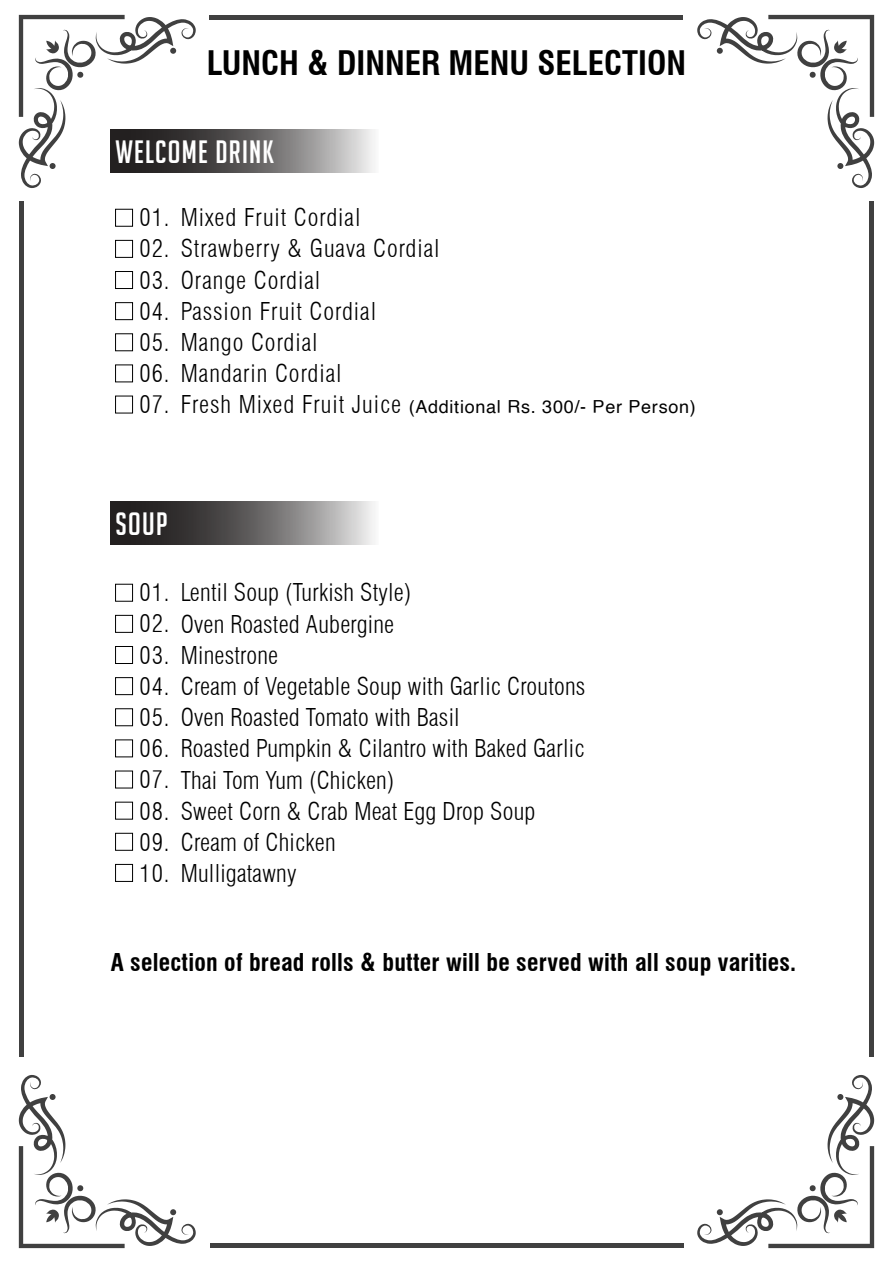
<style>
.page{position:relative;width:893px;height:1263px;background:#fff}
.page>*{position:absolute;margin:0;border:0;box-sizing:border-box;transform-origin:0 0}
.t1{font:700 condensed 33px "Swiss 721 BT";color:#000}
.t2{font:31.5px "Big Noodle Titling";letter-spacing:.04em;color:#fff}
.t3{font:300 condensed 24px/31.2px "Swiss 721 BT";letter-spacing:.01em;color:#000;text-align:justify}
.t4{font:300 condensed 24px/31.2px "Swiss 721 BT";letter-spacing:.04em;color:#000}
.t5{font:700 condensed 24px "Swiss 721 BT";letter-spacing:.01em;color:#000}
.t6{font:18px "Helvetica";letter-spacing:.04em;color:#000}
.s1{font-family:"Swiss 721 BT";font-weight:300;font-stretch:condensed;font-size:24px}
</style>
<div class="page">
<svg style="left:196px;top:130px;width:179px;height:42px;background:#888686"></svg>
<svg style="left:111px;top:502px;width:264px;height:42px;background:#696767"></svg>
<svg style="left:19px;top:15px;width:177px;height:173px"></svg>
<svg style="left:697px;top:15px;width:177px;height:173px"></svg>
<hr style="left:209px;top:15px;width:474px;height:4px;background:#404040">
<svg style="left:697px;top:1075px;width:177px;height:173px"></svg>
<svg style="left:19px;top:1075px;width:177px;height:173px"></svg>
<hr style="left:210px;top:1244px;width:474px;height:4px;background:#404040">
<hr style="left:870px;top:202px;width:4px;height:855px;background:#404040">
<hr style="left:19px;top:202px;width:4px;height:855px;background:#404040">
<div style="left:115px;top:584px;width:18px;height:18px;border:1px solid #000"></div>
<div style="left:115px;top:615px;width:18px;height:18px;border:1px solid #000"></div>
<div style="left:115px;top:646px;width:18px;height:18px;border:1px solid #000"></div>
<div style="left:115px;top:677px;width:18px;height:18px;border:1px solid #000"></div>
<div style="left:115px;top:708px;width:18px;height:18px;border:1px solid #000"></div>
<div style="left:115px;top:739px;width:18px;height:18px;border:1px solid #000"></div>
<div style="left:115px;top:771px;width:18px;height:17px;border:1px solid #000"></div>
<div style="left:115px;top:802px;width:18px;height:17px;border:1px solid #000"></div>
<div style="left:115px;top:833px;width:18px;height:18px;border:1px solid #000"></div>
<div style="left:115px;top:864px;width:18px;height:18px;border:1px solid #000"></div>
<div style="left:115px;top:209px;width:18px;height:18px;border:1px solid #000"></div>
<div style="left:115px;top:240px;width:18px;height:18px;border:1px solid #000"></div>
<div style="left:115px;top:271px;width:18px;height:18px;border:1px solid #000"></div>
<div style="left:115px;top:302px;width:18px;height:18px;border:1px solid #000"></div>
<div style="left:115px;top:333px;width:18px;height:18px;border:1px solid #000"></div>
<div style="left:115px;top:364px;width:18px;height:18px;border:1px solid #000"></div>
<div style="left:115px;top:396px;width:18px;height:17px;border:1px solid #000"></div>
<h1 class="t1" style="left:207px;top:43px;width:481px">LUNCH &amp; DINNER MENU SELECTION</h1>
<h2 class="t2" style="left:116px;top:135px;width:160px">WELCOME DRINK</h2>
<p class="t3" style="left:140px;top:202px;width:31px">01.<br>02.<br>03.<br>04.<br>05.<br>06.<br>07.</p>
<p class="t4" style="left:181px;top:202px;width:260px">Mixed Fruit Cordial<br>Strawberry &amp; Guava Cordial<br>Orange Cordial<br>Passion Fruit Cordial<br>Mango Cordial<br>Mandarin Cordial</p>
<p class="t6" style="left:181px;top:393px;width:517px"><span class="s1">Fresh Mixed Fruit Juice</span> (Additional Rs. 300/- Per Person)</p>
<h2 class="t2" style="left:116px;top:507px;width:54px">SOUP</h2>
<p class="t3" style="left:140px;top:577px;width:31px">01.<br>02.<br>03.<br>04.<br>05.<br>06.<br>07.<br>08.<br>09.<br>10.</p>
<p class="t3" style="left:181px;top:577px;width:406px;text-align:left">Lentil Soup (Turkish Style)<br>Oven Roasted Aubergine<br>Minestrone<br>Cream of Vegetable Soup with Garlic Croutons<br>Oven Roasted Tomato with Basil<br>Roasted Pumpkin &amp; Cilantro with Baked Garlic<br>Thai Tom Yum (Chicken)<br>Sweet Corn &amp; Crab Meat Egg Drop Soup<br>Cream of Chicken<br>Mulligatawny</p>
<p class="t5" style="left:111px;top:947px;width:687px">A selection of bread rolls &amp; butter will be served with all soup varities.</p>
</div>
